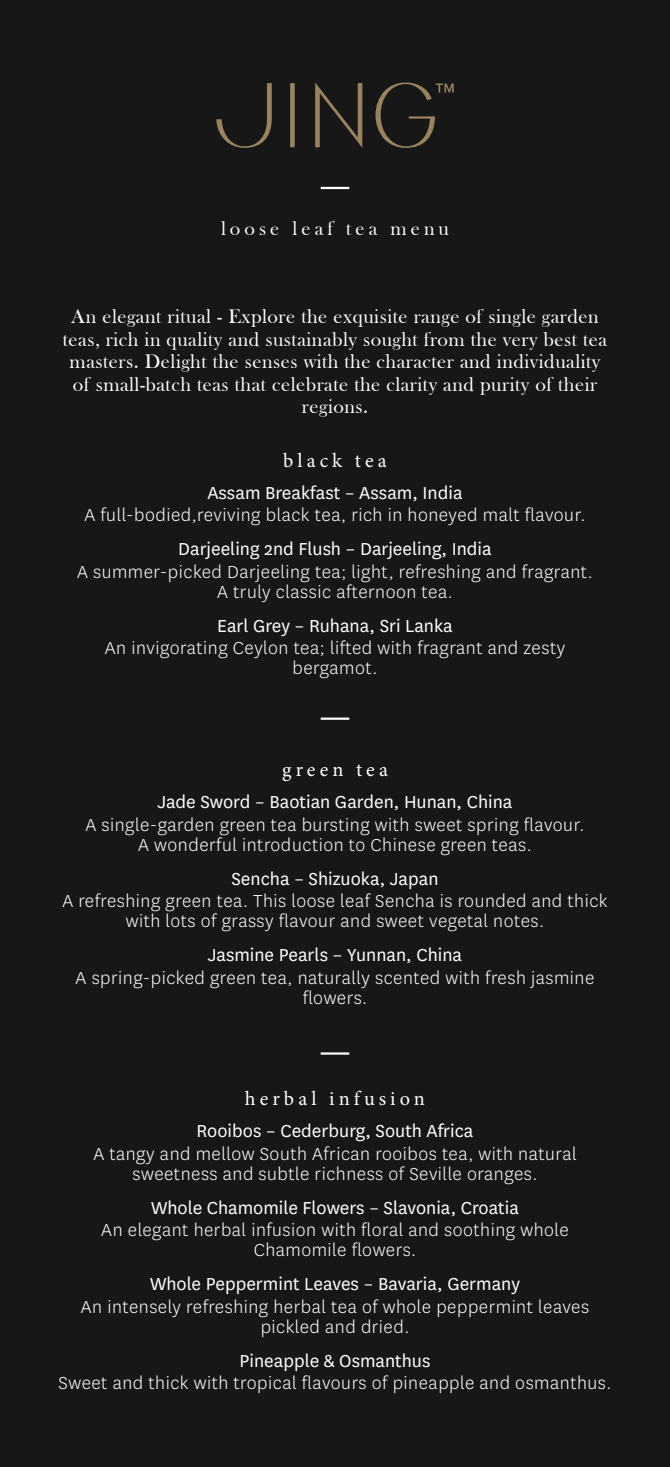
<style>
.page{position:relative;width:670px;height:1467px;background:#171717}
.page>*{position:absolute;margin:0;border:0;box-sizing:border-box;transform-origin:0 0}
.t1{font:300 20.25px/20.2px "National";letter-spacing:.025em;color:#fff;text-align:center}
.t2{font:20.25px "National";color:#fff}
.t3{font:20.25px/22.5px "Bask Old Face";letter-spacing:.025em;color:#fff;text-align:center}
.t4{font:20.25px "Minion Pro";letter-spacing:.2em;color:#fff}
.t5{font:20.25px "Bask Old Face";letter-spacing:.2em;color:#fff}
.s1{font-weight:400}
</style>
<div class="page">
<svg style="left:216px;top:82px;width:238px;height:66px"></svg>
<hr style="left:321px;top:187px;width:28px;height:2px;background:#fff">
<hr style="left:321px;top:718px;width:28px;height:2px;background:#fff">
<hr style="left:321px;top:1052px;width:28px;height:3px;background:#fff">
<p class="t5" style="left:221px;top:217px;width:229px">loose leaf tea menu</p>
<p class="t3" style="left:63px;top:306px;width:546px">An elegant ritual - Explore the exquisite range of single garden teas, rich in quality and sustainably sought from the very best tea masters. Delight the senses with the character and individuality of small-batch teas that celebrate the clarity and purity of their regions.</p>
<p class="t4" style="left:283px;top:447px;width:105px">black tea</p>
<p class="t2" style="left:207px;top:480px;width:257px">Assam Breakfast – Assam, India</p>
<p class="t1" style="left:85px;top:498px;width:502px;line-height:33.8px">A full-bodied,reviving black tea, rich in honeyed malt flavour.<br><span class="s1">Darjeeling 2nd Flush – Darjeeling, India</span></p>
<p class="t1" style="left:77px;top:561px;width:517px">A summer-picked Darjeeling tea; light, refreshing and fragrant.<br>A truly classic afternoon tea.</p>
<p class="t2" style="left:217px;top:612px;width:237px">Earl Grey – Ruhana, Sri Lanka</p>
<p class="t1" style="left:105px;top:637px;width:462px">An invigorating Ceylon tea; lifted with fragrant and zesty</p>
<p class="t1" style="left:292px;top:657px;width:87px">bergamot.</p>
<p class="t4" style="left:282px;top:756px;width:107px">green tea</p>
<p class="t2" style="left:157px;top:789px;width:356px">Jade Sword – Baotian Garden, Hunan, China</p>
<p class="t1" style="left:86px;top:814px;width:500px">A single-garden green tea bursting with sweet spring flavour.<br>A wonderful introduction to Chinese green teas.</p>
<p class="t2" style="left:231px;top:865px;width:208px">Sencha – Shizuoka, Japan</p>
<p class="t1" style="left:62px;top:890px;width:547px">A refreshing green tea. This loose leaf Sencha is rounded and thick with lots of grassy flavour and sweet vegetal notes.</p>
<p class="t2" style="left:208px;top:942px;width:256px">Jasmine Pearls – Yunnan, China</p>
<p class="t1" style="left:76px;top:967px;width:520px">A spring-picked green tea, naturally scented with fresh jasmine flowers.</p>
<p class="t4" style="left:245px;top:1085px;width:181px">herbal infusion</p>
<p class="t2" style="left:196px;top:1118px;width:278px">Rooibos – Cederburg, South Africa</p>
<p class="t1" style="left:93px;top:1143px;width:485px">A tangy and mellow South African rooibos tea, with natural sweetness and subtle richness of Seville oranges.</p>
<p class="t2" style="left:151px;top:1194px;width:369px">Whole Chamomile Flowers – Slavonia, Croatia</p>
<p class="t1" style="left:101px;top:1219px;width:469px">An elegant herbal infusion with floral and soothing whole<br>Chamomile flowers.</p>
<p class="t2" style="left:150px;top:1271px;width:371px">Whole Peppermint Leaves – Bavaria, Germany</p>
<p class="t1" style="left:81px;top:1296px;width:510px">An intensely refreshing herbal tea of whole peppermint leaves pickled and dried.</p>
<p class="t2" style="left:240px;top:1347px;width:192px">Pineapple &amp; Osmanthus</p>
<p class="t1" style="left:59px;top:1372px;width:554px">Sweet and thick with tropical flavours of pineapple and osmanthus.</p>
</div>
